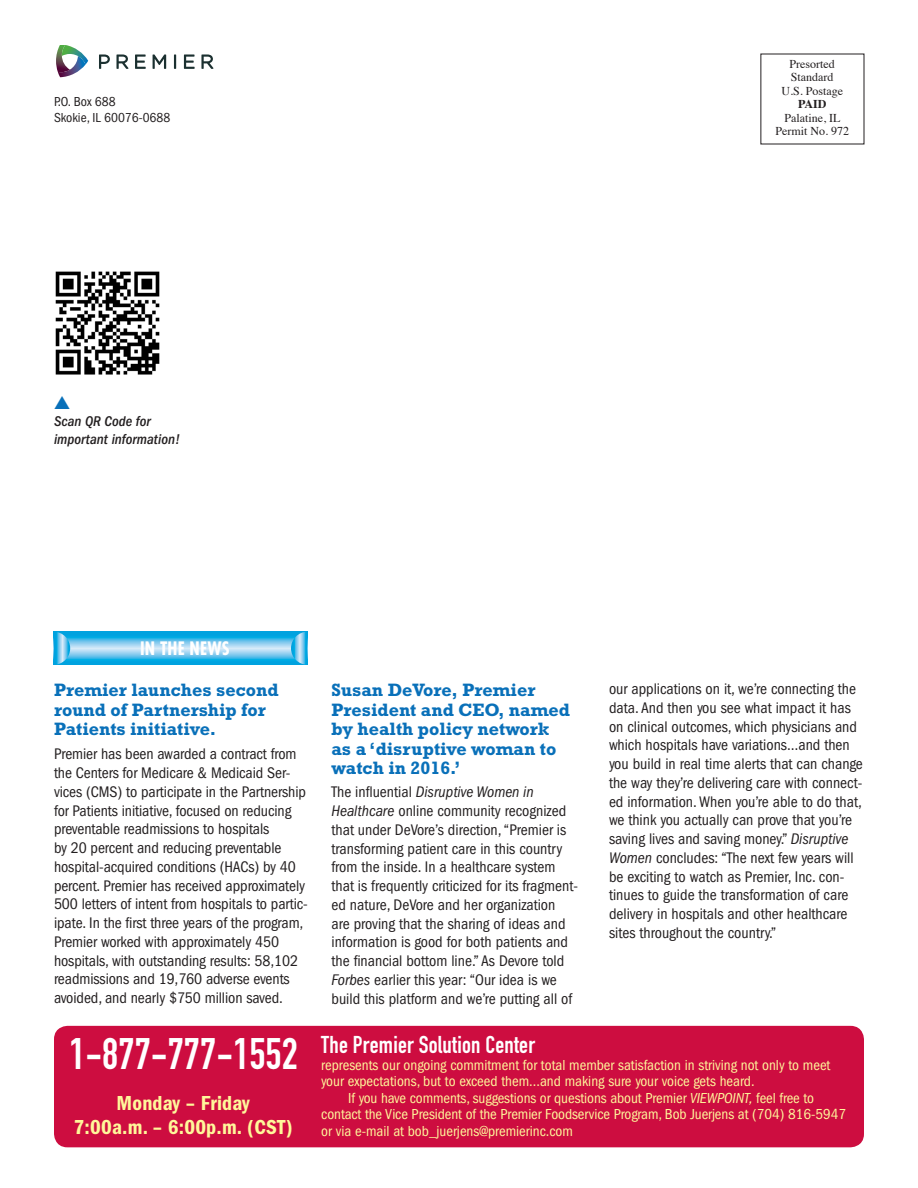
<style>
.page{position:relative;width:918px;height:1188px;background:#fff}
.page>*{position:absolute;margin:0;border:0;box-sizing:border-box;transform-origin:0 0}
.t1{font:43.5px "DIN Engschrift";color:#fff}
.t2{font:24px "DIN Engschrift";letter-spacing:.01em;color:#fff}
.t3{font:600 condensed 21px "Franklin Gothic";letter-spacing:.01em;color:#fff79a}
.t4{font:700 18.15px/19.5px "Rockwell";color:#0970b9}
.t5{font:700 condensed 18px "Futura";letter-spacing:.01em;color:#fff}
.t6{font:18px "Monotype Sorts";color:#0970b9}
.t7{font:condensed 15.9px/18.8px "Franklin Gothic";color:#231f20}
.t8{font:condensed 15px/16.5px "Franklin Gothic";color:#fff79a}
.t9{font:italic 500 condensed 14.7px/17.5px "Franklin Gothic";color:#231f20}
.t10{font:condensed 13.5px "Franklin Gothic";color:#231f20}
.t11{font:12px "Times";color:#231f20}
.t12{font:700 12px "Times";color:#231f20}
.s1{font-style:italic}
</style>
<div class="page">
<div style="left:54px;top:1026px;width:810px;height:121px;background:#cd0d40;border-radius:14px"></div>
<img style="left:55px;top:271px;width:105px;height:104px">
<svg style="left:99px;top:54px;width:11px;height:15px"></svg>
<svg style="left:116px;top:54px;width:12px;height:15px"></svg>
<svg style="left:135px;top:54px;width:11px;height:15px"></svg>
<svg style="left:153px;top:54px;width:13px;height:15px"></svg>
<svg style="left:174px;top:54px;width:2px;height:15px"></svg>
<svg style="left:184px;top:54px;width:11px;height:15px"></svg>
<svg style="left:201px;top:54px;width:12px;height:15px"></svg>
<svg style="left:56px;top:45px;width:32px;height:32px"></svg>
<svg style="left:70px;top:632px;width:221px;height:33px;background:#57bfea"></svg>
<svg style="left:54px;top:632px;width:16px;height:33px"></svg>
<svg style="left:291px;top:632px;width:17px;height:33px"></svg>
<p class="t10" style="left:54px;top:93px;width:63px">P.O. Box 688</p>
<p class="t10" style="left:54px;top:110px;width:118px">Skokie, IL 60076-0688</p>
<p class="t11" style="left:790px;top:52px;width:47px">Presorted</p>
<p class="t11" style="left:791px;top:66px;width:44px">Standard</p>
<p class="t11" style="left:781px;top:79px;width:63px">U.S. Postage</p>
<p class="t12" style="left:798px;top:92px;width:30px">PAID</p>
<p class="t11" style="left:784px;top:106px;width:57px">Palatine, IL</p>
<p class="t11" style="left:775px;top:120px;width:75px">Permit No. 972</p>
<p class="t6" style="left:54px;top:394px;width:18px">s</p>
<p class="t9" style="left:54px;top:413px;width:128px">Scan QR Code for important information!</p>
<p class="t5" style="left:140px;top:637px;width:91px">IN THE NEWS</p>
<p class="t4" style="left:54px;top:680px;width:226px">Premier launches second round of Partnership for<br>Patients initiative.</p>
<p class="t7" style="left:54px;top:745px;width:255px">Premier has been awarded a contract from the Centers for Medicare &amp; Medicaid Ser&shy;vices (CMS) to participate in the Partnership for Patients initiative, focused on reducing preventable readmissions to hospitals<br>by 20 percent and reducing preventable hospital-acquired conditions (HACs) by 40 percent. Premier has received approximately 500 letters of intent from hospitals to partic&shy;ipate. In the first three years of the program, Premier worked with approximately 450 hospitals, with outstanding results: 58,102 readmissions and 19,760 adverse events avoided, and nearly $750 million saved.</p>
<p class="t1" style="left:69px;top:1028px;width:230px">1-877-777-1552</p>
<p class="t3" style="left:117px;top:1091px;width:135px">Monday – Friday</p>
<p class="t3" style="left:74px;top:1115px;width:220px">7:00a.m. – 6:00p.m. (CST)</p>
<p class="t4" style="left:332px;top:680px;width:240px">Susan DeVore, Premier<br>President and CEO, named by health policy network as a ‘disruptive woman to watch in 2016.’</p>
<p class="t7" style="left:332px;top:783px;width:248px">The influential <span class="s1">Disruptive Women in Healthcare</span> online community recognized that under DeVore’s direction, “Premier is transforming patient care in this country from the inside. In a healthcare system that is frequently criticized for its fragment&shy;ed nature, DeVore and her organization<br>are proving that the sharing of ideas and information is good for both patients and the financial bottom line.” As Devore told <span class="s1">Forbes</span> earlier this year: “Our idea is we build this platform and we’re putting all of</p>
<p class="t7" style="left:609px;top:680px;width:255px">our applications on it, we’re connecting the data. And then you see what impact it has on clinical outcomes, which physicians and which hospitals have variations…and then you build in real time alerts that can change the way they’re delivering care with connect&shy;ed information. When you’re able to do that, we think you actually can prove that you’re saving lives and saving money.” <span class="s1">Disruptive Women</span> concludes: “The next few years will be exciting to watch as Premier, Inc. con&shy;tinues to guide the transformation of care delivery in hospitals and other healthcare sites throughout the country.”</p>
<p class="t2" style="left:321px;top:1031px;width:215px">The Premier Solution Center</p>
<p class="t8" style="left:321px;top:1056px;width:511px">represents our ongoing commitment for total member satisfaction in striving not only to meet your expectations, but to exceed them...and making sure your voice gets heard.</p>
<p class="t8" style="left:321px;top:1089px;width:526px;text-indent:27px">If you have comments, suggestions or questions about Premier <span class="s1">VIEWPOINT,</span> feel free to contact the Vice President of the Premier Foodservice Program, Bob Juerjens at (704) 816-5947 or via e-mail at bob_juerjens@premierinc.com</p>
</div>
